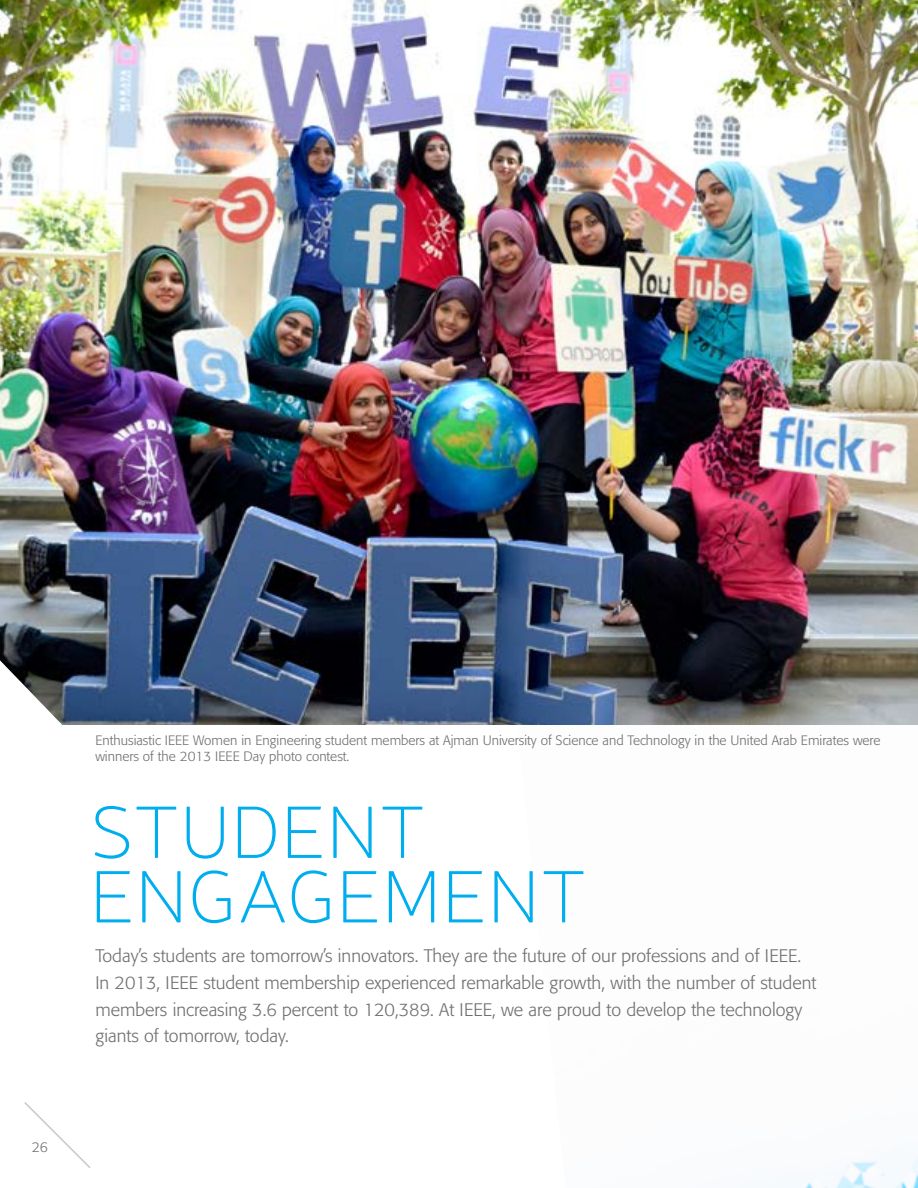
<style>
.page{position:relative;width:918px;height:1188px;background:#fff}
.page>*{position:absolute;margin:0;border:0;box-sizing:border-box;transform-origin:0 0}
.t1{font:100 75px/64.5px "Neris";letter-spacing:.01em;color:#00aeef}
.t2{font:300 18px/26.7px "Formata";color:#6d6e71}
.t3{font:300 13.95px "Formata";color:#6d6e71}
.t4{font:300 13.5px/16.2px "Formata";color:#6d6e71}
</style>
<div class="page">
<img style="left:0;top:0;width:918px;height:725px">
<svg style="left:24px;top:1102px;width:67px;height:66px"></svg>
<p class="t3" style="left:32px;top:1139px;width:18px">26</p>
<p class="t4" style="left:95px;top:732px;width:787px">Enthusiastic IEEE Women in Engineering student members at Ajman University of Science and Technology in the United Arab Emirates were winners of the 2013 IEEE Day photo contest.</p>
<h1 class="t1" style="left:90px;top:798px;width:499px">STUDENT<br>ENGAGEMENT</h1>
<p class="t2" style="left:95px;top:943px;width:722px">Today’s students are tomorrow’s innovators. They are the future of our professions and of IEEE.<br>In 2013, IEEE student membership experienced remarkable growth, with the number of student members increasing 3.6 percent to 120,389. At IEEE, we are proud to develop the technology giants of tomorrow, today.</p>
</div>
